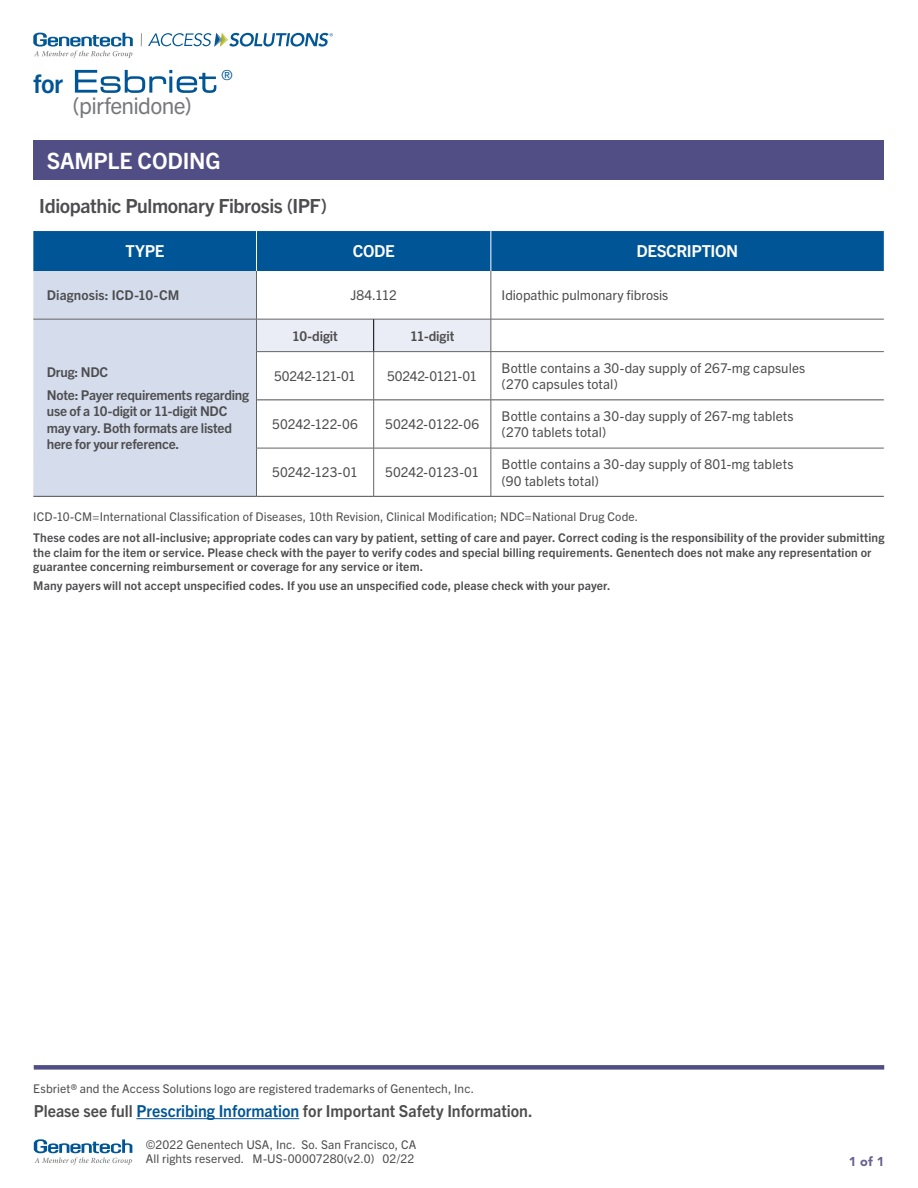
<style>
.page{position:relative;width:918px;height:1188px;background:#fff}
.page>*{position:absolute;margin:0;border:0;box-sizing:border-box;transform-origin:0 0}
.t1{font:700 25.5px "Trade Gothic Next LT Pro";color:#005596}
.t2{font:22.8px "Trade Gothic Next LT Pro";letter-spacing:-.03em;color:#77787b}
.t3{font:700 22.5px "Trade Gothic Next LT Pro";letter-spacing:-.01em;color:#fff}
.t4{font:700 19.5px "Trade Gothic Next LT Pro";letter-spacing:-.02em;color:#4d4d4f}
.t5{font:700 16.5px "Trade Gothic Next LT Pro";color:#4d4d4f;scale:.96 1}
.t6{font:700 16.5px "Trade Gothic Next LT Pro";letter-spacing:-.02em;color:#fff}
.t7{font:13.95px "Avenir LT Std";color:#005596}
.t8{font:13.5px/16.2px "Trade Gothic Next LT Pro";color:#4d4d4f}
.t9{font:700 13.5px/16.2px "Trade Gothic Next LT Pro";letter-spacing:-.015em;color:#4d4d4f}
.t10{font:13.5px "Trade Gothic Next LT Pro";letter-spacing:-.03em;color:#4d4d4f}
.t11{font:700 13.5px "Trade Gothic Next LT Pro";letter-spacing:.005em;color:#4d4d4f}
.t12{font:900 12.75px "Avenir LT Std";color:#666192}
.t13{font:700 12px/14.4px "Trade Gothic Next LT Pro";letter-spacing:.015em;color:#4d4d4f}
.t14{font:12px/14.4px "Trade Gothic Next LT Pro";letter-spacing:.01em;color:#4d4d4f}
.s1{color:#005596}
</style>
<div class="page">
<div style="left:33px;top:231px;width:851px;height:40px;background:#005596"></div>
<div style="left:33px;top:271px;width:223px;height:225px;background:#d5dcec"></div>
<div style="left:257px;top:320px;width:234px;height:31px;background:#eaedf5"></div>
<hr style="left:33px;top:319px;width:223px;height:1px;background:#636466">
<hr style="left:256px;top:319px;width:118px;height:1px;background:#636466">
<hr style="left:374px;top:319px;width:117px;height:1px;background:#636466">
<hr style="left:491px;top:319px;width:393px;height:1px;background:#636466">
<hr style="left:256px;top:351px;width:118px;height:1px;background:#636466">
<hr style="left:374px;top:351px;width:117px;height:1px;background:#636466">
<hr style="left:491px;top:351px;width:393px;height:1px;background:#636466">
<hr style="left:256px;top:448px;width:118px;height:1px;background:#636466">
<hr style="left:374px;top:448px;width:117px;height:1px;background:#636466">
<hr style="left:491px;top:448px;width:393px;height:1px;background:#636466">
<hr style="left:33px;top:496px;width:223px;height:1px;background:#4d4d4f">
<hr style="left:257px;top:400px;width:116px;height:1px;background:#4d4d4f">
<hr style="left:374px;top:400px;width:117px;height:1px;background:#4d4d4f">
<hr style="left:491px;top:400px;width:393px;height:1px;background:#4d4d4f">
<hr style="left:256px;top:496px;width:118px;height:1px;background:#4d4d4f">
<hr style="left:374px;top:496px;width:117px;height:1px;background:#4d4d4f">
<hr style="left:491px;top:496px;width:393px;height:1px;background:#4d4d4f">
<hr style="left:256px;top:271px;width:1px;height:48px;background:#636466">
<hr style="left:256px;top:319px;width:1px;height:32px;background:#636466">
<hr style="left:256px;top:352px;width:1px;height:48px;background:#636466">
<hr style="left:256px;top:400px;width:1px;height:48px;background:#636466">
<hr style="left:256px;top:448px;width:1px;height:48px;background:#636466">
<hr style="left:491px;top:271px;width:1px;height:48px;background:#636466">
<hr style="left:491px;top:319px;width:1px;height:32px;background:#636466">
<hr style="left:491px;top:352px;width:1px;height:48px;background:#636466">
<hr style="left:491px;top:400px;width:1px;height:48px;background:#636466">
<hr style="left:491px;top:448px;width:1px;height:48px;background:#636466">
<hr style="left:373px;top:352px;width:1px;height:48px;background:#636466">
<hr style="left:373px;top:400px;width:1px;height:48px;background:#636466">
<hr style="left:373px;top:448px;width:1px;height:48px;background:#636466">
<hr style="left:373px;top:319px;width:1px;height:32px;background:#000">
<hr style="left:256px;top:231px;width:1px;height:40px;background:#fff">
<hr style="left:491px;top:231px;width:1px;height:40px;background:#fff">
<div style="left:33px;top:140px;width:851px;height:40px;background:#514e86"></div>
<svg style="left:75px;top:70px;width:141px;height:23px"></svg>
<svg style="left:34px;top:1139px;width:98px;height:26px"></svg>
<hr style="left:136px;top:1118px;width:163px;height:1px;background:#005596">
<div style="left:34px;top:1065px;width:850px;height:5px;background:#514e86"></div>
<svg style="left:33px;top:33px;width:100px;height:25px"></svg>
<svg style="left:148px;top:33px;width:185px;height:14px"></svg>
<svg style="left:141px;top:33px;width:1px;height:13px"></svg>
<h1 class="t1" style="left:33px;top:66px;width:31px">for</h1>
<p class="t7" style="left:221px;top:68px;width:13px">®</p>
<h2 class="t2" style="left:73px;top:90px;width:121px">(pirfenidone)</h2>
<h3 class="t3" style="left:47px;top:145px;width:175px">SAMPLE CODING</h3>
<h3 class="t4" style="left:39px;top:193px;width:289px">Idiopathic Pulmonary Fibrosis (IPF)</h3>
<h3 class="t6" style="left:126px;top:240px;width:40px">TYPE</h3>
<h3 class="t6" style="left:353px;top:240px;width:43px">CODE</h3>
<h3 class="t6" style="left:636px;top:240px;width:103px">DESCRIPTION</h3>
<p class="t11" style="left:47px;top:286px;width:134px">Diagnosis: ICD-10-CM</p>
<p class="t8" style="left:350px;top:286px;width:48px">J84.112</p>
<p class="t8" style="left:502px;top:286px;width:168px">Idiopathic pulmonary fibrosis</p>
<p class="t9" style="left:47px;top:360px;width:204px;line-height:23px">Drug: NDC<br>Note: Payer requirements regarding</p>
<p class="t9" style="left:47px;top:402px;width:187px">use of a 10-digit or 11-digit NDC may vary. Both formats are listed here for your reference.</p>
<p class="t9" style="left:292px;top:327px;width:47px">10-digit</p>
<p class="t9" style="left:410px;top:327px;width:46px">11-digit</p>
<p class="t10" style="left:274px;top:367px;width:83px">50242-121-01</p>
<p class="t10" style="left:387px;top:367px;width:92px">50242-0121-01</p>
<p class="t8" style="left:502px;top:359px;width:305px">Bottle contains a 30-day supply of 267-mg capsules (270 capsules total)</p>
<p class="t8" style="left:272px;top:415px;width:87px">50242-122-06</p>
<p class="t8" style="left:385px;top:415px;width:96px">50242-0122-06</p>
<p class="t8" style="left:502px;top:407px;width:294px">Bottle contains a 30-day supply of 267-mg tablets (270 tablets total)</p>
<p class="t8" style="left:272px;top:464px;width:87px">50242-123-01</p>
<p class="t8" style="left:385px;top:464px;width:96px">50242-0123-01</p>
<p class="t8" style="left:502px;top:455px;width:293px">Bottle contains a 30-day supply of 801-mg tablets (90 tablets total)</p>
<p class="t14" style="left:33px;top:509px;width:606px">ICD-10-CM=International Classification of Diseases, 10th Revision, Clinical Modification; NDC=National Drug Code.</p>
<p class="t13" style="left:33px;top:530px;width:853px">These codes are not all-inclusive; appropriate codes can vary by patient, setting of care and payer. Correct coding is the responsibility of the provider submitting the claim for the item or service. Please check with the payer to verify codes and special billing requirements. Genentech does not make any representation or guarantee concerning reimbursement or coverage for any service or item.</p>
<p class="t13" style="left:33px;top:577px;width:579px">Many payers will not accept unspecified codes. If you use an unspecified code, please check with your payer.</p>
<p class="t14" style="left:33px;top:1081px;width:442px">Esbriet® and the Access Solutions logo are registered trademarks of Genentech, Inc.</p>
<h3 class="t5" style="left:34px;top:1100px;width:521px">Please see full <span class="s1">Prescribing Information</span> for Important Safety Information.</h3>
<p class="t14" style="left:146px;top:1136px;width:272px">©2022 Genentech USA, Inc. So. San Francisco, CA<br>All rights reserved. M-US-00007280(v2.0) 02/22</p>
<p class="t12" style="left:849px;top:1154px;width:37px">1 of 1</p>
</div>
